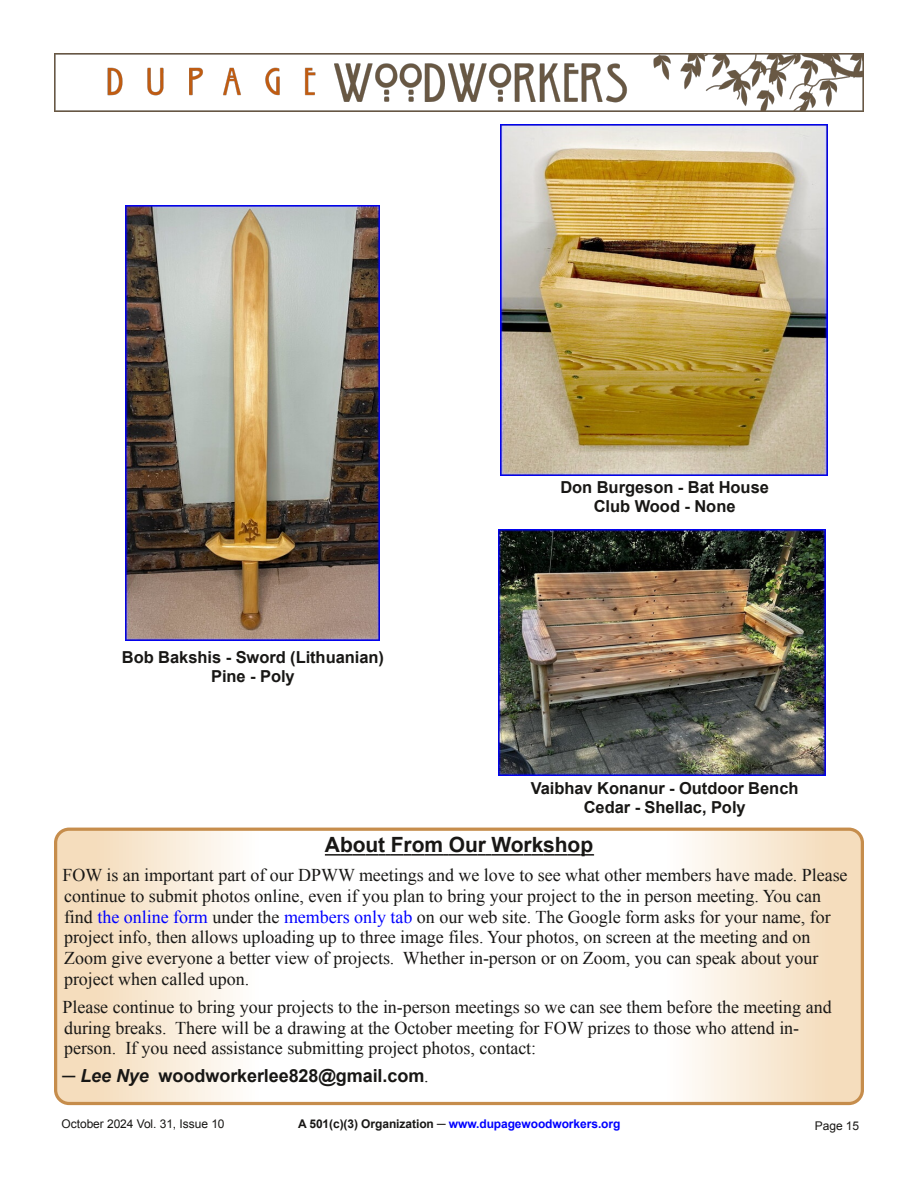
<style>
.page{position:relative;width:918px;height:1188px;background:#fff}
.page>*{position:absolute;margin:0;border:0;box-sizing:border-box;transform-origin:0 0}
.t1{font:700 21px "Arial";letter-spacing:-.005em;color:#181715}
.t2{font:18px/20.7px "Times New Roman";color:#181715}
.t3{font:700 18px "Arial";letter-spacing:-.005em;color:#181715}
.t4{font:700 16.5px/18.9px "Arial";color:#181715;text-align:center}
.t5{font:700 12px "Arial";letter-spacing:-.005em;color:#00f}
.t6{font:12px "Arial";letter-spacing:-.005em;color:#181715}
.s1{color:#00f}
.s2{font-style:italic}
.s3{font-family:"Times New Roman";font-weight:400}
.s4{color:#181715}
</style>
<div class="page">
<img style="left:54px;top:54px;width:810px;height:57px">
<img style="left:499px;top:529px;width:327px;height:246px">
<svg style="left:56px;top:829px;width:806px;height:275px"></svg>
<svg style="left:325px;top:854px;width:269px;height:2px"></svg>
<div style="left:54px;top:828px;width:810px;height:277px;border:3px solid #c68d4c;border-radius:14px"></div>
<img style="left:500px;top:124px;width:327px;height:351px">
<img style="left:126px;top:205px;width:254px;height:435px">
<p class="t4" style="left:122px;top:647px;width:264px">Bob Bakshis - Sword (Lithuanian)<br>Pine - Poly</p>
<p class="t4" style="left:560px;top:478px;width:210px">Don Burgeson - Bat House<br>Club Wood - None</p>
<p class="t4" style="left:531px;top:778px;width:269px">Vaibhav Konanur - Outdoor Bench<br>Cedar - Shellac, Poly</p>
<p class="t1" style="left:325px;top:833px;width:270px">About From Our Workshop</p>
<p class="t2" style="left:63px;top:865px;width:786px">FOW is an important part of our DPWW meetings and we love to see what other members have made. Please continue to submit photos online, even if you plan to bring your project to the in person meeting. You can find <span class="s1">the online form</span> under the <span class="s1">members only tab</span> on our web site. The Google form asks for your name, for project info, then allows uploading up to three image files. Your photos, on screen at the meeting and on Zoom give everyone a better view of projects. Whether in-person or on Zoom, you can speak about your project when called upon.</p>
<p class="t2" style="left:63px;top:996px;width:771px">Please continue to bring your projects to the in-person meetings so we can see them before the meeting and during breaks. There will be a drawing at the October meeting for FOW prizes to those who attend in&shy;person. If you need assistance submitting project photos, contact:</p>
<p class="t3" style="left:63px;top:1066px;width:368px"><span class="s2">─ Lee Nye</span> woodworkerlee828@gmail.com<span class="s3">.</span></p>
<p class="t6" style="left:62px;top:1117px;width:165px">October 2024 Vol. 31, Issue 10</p>
<p class="t5" style="left:298px;top:1118px;width:324px"><span class="s4">A 501(c)(3) Organization ─</span> www.dupagewoodworkers.org</p>
<p class="t6" style="left:815px;top:1119px;width:46px">Page 15</p>
</div>
